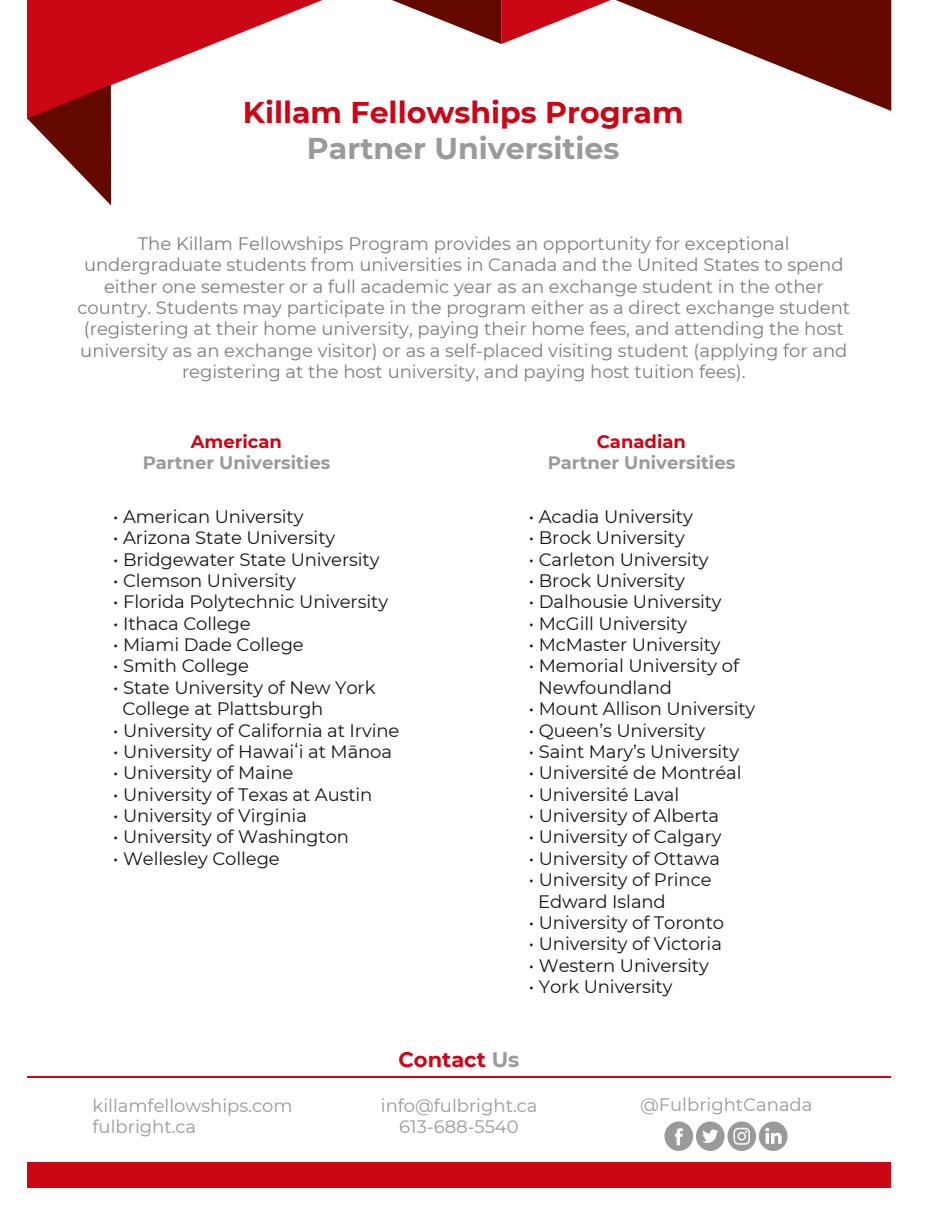
<style>
.page{position:relative;width:945px;height:1215px;background:#fff}
.page>*{position:absolute;margin:0;border:0;box-sizing:border-box;transform-origin:0 0}
.t1{font:700 30px "Montserrat";color:#cb0615}
.t2{font:700 30px "Montserrat";color:#9a9a99}
.t3{font:700 21px "Montserrat";color:#cb0615}
.t4{font:18px/21.3px "Montserrat";letter-spacing:-.005em;color:#171615}
.t5{font:18px/21.3px "Montserrat";color:#7d7d7d;text-align:center}
.t6{font:18px/21.3px "Montserrat";color:#9a9a99}
.t7{font:700 18px "Montserrat";color:#9a9a99}
.t8{font:700 18px "Montserrat";color:#cb0615}
.s1{color:#9a9a99}
</style>
<div class="page">
<svg style="left:27px;top:0;width:296px;height:206px"></svg>
<hr style="left:27px;top:1076px;width:864px;height:2px;background:#cb0615">
<svg style="left:392px;top:0;width:499px;height:111px"></svg>
<div style="left:27px;top:1162px;width:864px;height:26px;background:#cb0615"></div>
<svg style="left:664px;top:1122px;width:124px;height:29px"></svg>
<h1 class="t1" style="left:243px;top:94px;width:442px">Killam Fellowships Program</h1>
<h1 class="t2" style="left:307px;top:130px;width:314px">Partner Universities</h1>
<p class="t5" style="left:77px;top:233px;width:774px">The Killam Fellowships Program provides an opportunity for exceptional undergraduate students from universities in Canada and the United States to spend either one semester or a full academic year as an exchange student in the other country. Students may participate in the program either as a direct exchange student (registering at their home university, paying their home fees, and attending the host university as an exchange visitor) or as a self-placed visiting student (applying for and registering at the host university, and paying host tuition fees).</p>
<p class="t8" style="left:191px;top:430px;width:93px">American</p>
<p class="t7" style="left:143px;top:452px;width:189px">Partner Universities</p>
<p class="t4" style="left:113px;top:506px;width:192px">• American University</p>
<p class="t4" style="left:113px;top:527px;width:224px">• Arizona State University</p>
<p class="t4" style="left:113px;top:548px;width:268px">• Bridgewater State University</p>
<p class="t4" style="left:113px;top:570px;width:184px">• Clemson University</p>
<p class="t4" style="left:113px;top:591px;width:276px">• Florida Polytechnic University</p>
<p class="t4" style="left:113px;top:613px;width:139px">• Ithaca College</p>
<p class="t4" style="left:113px;top:634px;width:192px">• Miami Dade College</p>
<p class="t4" style="left:113px;top:655px;width:137px">• Smith College</p>
<p class="t4" style="left:123px;top:677px;width:255px;text-indent:-9px">• State University of New York<br>College at Plattsburgh</p>
<p class="t4" style="left:113px;top:719px;width:288px">• University of California at Irvine</p>
<p class="t4" style="left:113px;top:741px;width:280px">• University of Hawaiʻi at Mānoa</p>
<p class="t4" style="left:113px;top:762px;width:182px">• University of Maine</p>
<p class="t4" style="left:113px;top:784px;width:261px">• University of Texas at Austin</p>
<p class="t4" style="left:113px;top:805px;width:195px">• University of Virginia</p>
<p class="t4" style="left:113px;top:826px;width:237px">• University of Washington</p>
<p class="t4" style="left:113px;top:848px;width:168px">• Wellesley College</p>
<p class="t8" style="left:597px;top:430px;width:91px">Canadian</p>
<p class="t7" style="left:548px;top:452px;width:189px">Partner Universities</p>
<p class="t4" style="left:529px;top:506px;width:165px">• Acadia University</p>
<p class="t4" style="left:529px;top:527px;width:157px">• Brock University</p>
<p class="t4" style="left:529px;top:548px;width:181px">• Carleton University</p>
<p class="t4" style="left:529px;top:570px;width:157px">• Brock University</p>
<p class="t4" style="left:529px;top:591px;width:194px">• Dalhousie University</p>
<p class="t4" style="left:529px;top:613px;width:160px">• McGill University</p>
<p class="t4" style="left:529px;top:634px;width:193px">• McMaster University</p>
<p class="t4" style="left:538px;top:655px;width:202px;text-indent:-9px">• Memorial University of<br>Newfoundland</p>
<p class="t4" style="left:529px;top:698px;width:228px">• Mount Allison University</p>
<p class="t4" style="left:529px;top:719px;width:178px">• Queen’s University</p>
<p class="t4" style="left:529px;top:741px;width:212px">• Saint Mary’s University</p>
<p class="t4" style="left:529px;top:762px;width:214px">• Université de Montréal</p>
<p class="t4" style="left:529px;top:784px;width:152px">• Université Laval</p>
<p class="t4" style="left:529px;top:805px;width:192px">• University of Alberta</p>
<p class="t4" style="left:529px;top:826px;width:194px">• University of Calgary</p>
<p class="t4" style="left:529px;top:848px;width:193px">• University of Ottawa</p>
<p class="t4" style="left:538px;top:869px;width:175px;text-indent:-9px">• University of Prince<br>Edward Island</p>
<p class="t4" style="left:529px;top:912px;width:197px">• University of Toronto</p>
<p class="t4" style="left:529px;top:933px;width:195px">• University of Victoria</p>
<p class="t4" style="left:529px;top:955px;width:181px">• Western University</p>
<p class="t4" style="left:529px;top:976px;width:145px">• York University</p>
<p class="t3" style="left:399px;top:1046px;width:122px">Contact <span class="s1">Us</span></p>
<p class="t6" style="left:93px;top:1095px;width:201px">killamfellowships.com fulbright.ca</p>
<p class="t6" style="left:381px;top:1095px;width:158px;text-align:center">info@fulbright.ca<br>613-688-5540</p>
<p class="t6" style="left:640px;top:1094px;width:174px">@FulbrightCanada</p>
</div>
